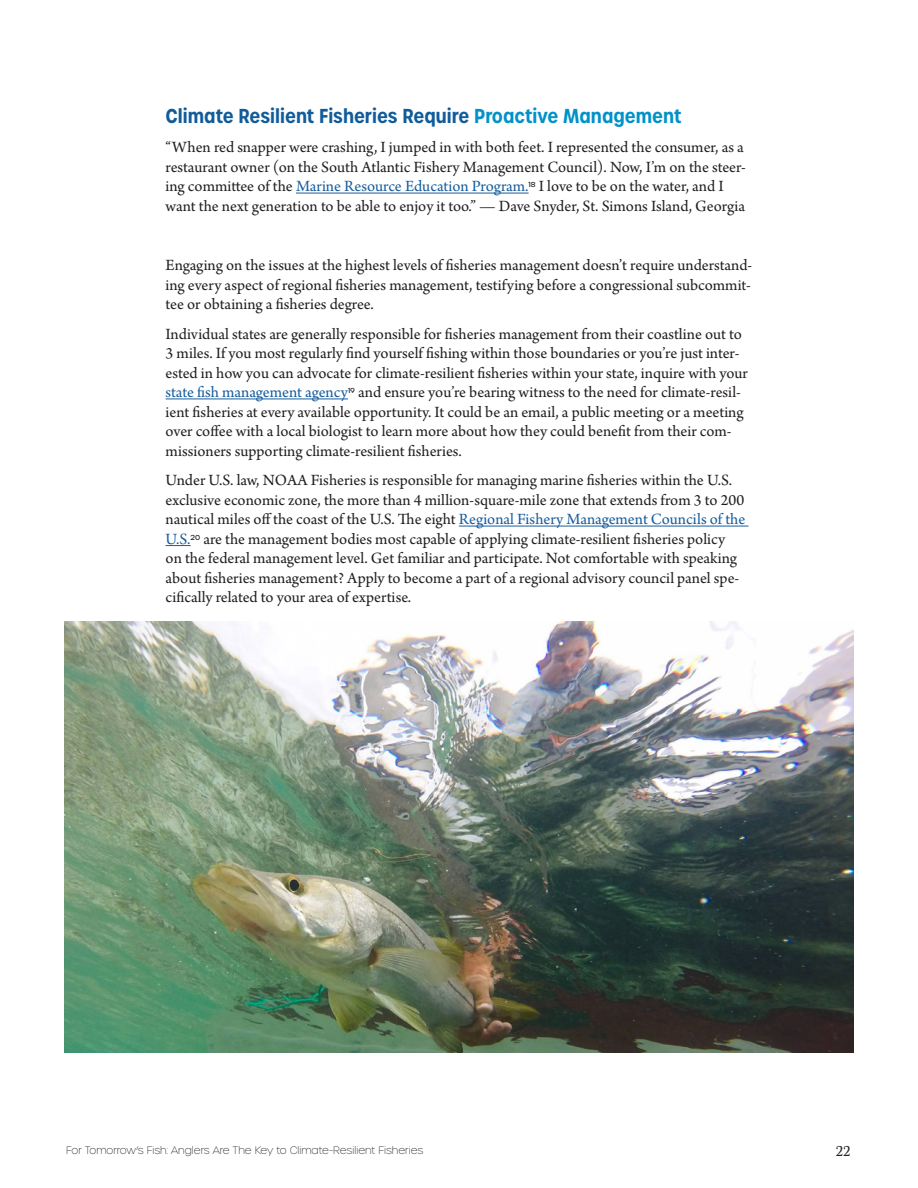
<style>
.page{position:relative;width:918px;height:1188px;background:#fff}
.page>*{position:absolute;margin:0;border:0;box-sizing:border-box;transform-origin:0 0}
.t1{font:600 19.5px "Urbane Condensed";color:#105c9b}
.t2{font:16.5px/19.5px "Arno Pro";color:#231f20}
.t3{font:15px "Marion";color:#231f20}
.t4{font:100 10.5px "Urbane";color:#231f20}
.t5{font:500 7.05px "Urbane";color:#231f20}
.s1{color:#0092c8}
.s2{color:#175d9e}
</style>
<div class="page">
<hr style="left:296px;top:193px;width:233px;height:1px;background:#175d9e">
<hr style="left:166px;top:399px;width:182px;height:1px;background:#175d9e">
<hr style="left:459px;top:526px;width:290px;height:1px;background:#175d9e">
<svg style="left:166px;top:545px;width:25px;height:1px"></svg>
<img style="left:65px;top:621px;width:788px;height:432px">
<p class="t1" style="left:166px;top:102px;width:517px">Climate Resilient Fisheries Require <span class="s1">Proactive Management</span></p>
<p class="t2" style="left:166px;top:139px;width:582px;text-align:justify">“When red snapper were crashing, I jumped in with both feet. I represented the consumer, as a restaurant owner (on the South Atlantic Fishery Management Council). Now, I’m on the steer&shy;ing committee of the <span class="s2">Marine Resource Education Program.</span></p>
<p class="t2" style="left:166px;top:178px;width:581px;text-indent:373px">I love to be on the water, and I want the next generation to be able to enjoy it too.” — Dave Snyder, St. Simons Island, Georgia</p>
<p class="t5" style="left:529px;top:180px;width:9px">18</p>
<p class="t2" style="left:166px;top:256px;width:588px;text-align:justify">Engaging on the issues at the highest levels of fisheries management doesn’t require understand&shy;ing every aspect of regional fisheries management, testifying before a congressional subcommit&shy;tee or obtaining a fisheries degree.</p>
<p class="t2" style="left:166px;top:325px;width:584px">Individual states are generally responsible for fisheries management from their coastline out to 3 miles. If you most regularly find yourself fishing within those boundaries or you’re just inter&shy;ested in how you can advocate for climate-resilient fisheries within your state, inquire with your <span class="s2">state fish management agency</span></p>
<p class="t2" style="left:166px;top:383px;width:580px;text-indent:193px">and ensure you’re bearing witness to the need for climate-resil&shy;ient fisheries at every available opportunity. It could be an email, a public meeting or a meeting over coffee with a local biologist to learn more about how they could benefit from their com&shy;missioners supporting climate-resilient fisheries.</p>
<p class="t2" style="left:166px;top:472px;width:581px">Under U.S. law, NOAA Fisheries is responsible for managing marine fisheries within the U.S. exclusive economic zone, the more than 4 million-square-mile zone that extends from 3 to 200 nautical miles off the coast of the U.S. The eight <span class="s2">Regional Fishery Management Councils of the U.S.</span></p>
<p class="t5" style="left:348px;top:386px;width:9px">19</p>
<p class="t2" style="left:166px;top:530px;width:575px;text-indent:38px">are the management bodies most capable of applying climate-resilient fisheries policy on the federal management level. Get familiar and participate. Not comfortable with speaking about fisheries management? Apply to become a part of a regional advisory council panel spe&shy;cifically related to your area of expertise.</p>
<p class="t5" style="left:191px;top:533px;width:11px">20</p>
<p class="t4" style="left:66px;top:1144px;width:359px">For Tomorrow’s Fish: Anglers Are The Key to Climate-Resilient Fisheries</p>
<p class="t3" style="left:836px;top:1143px;width:16px">22</p>
</div>
